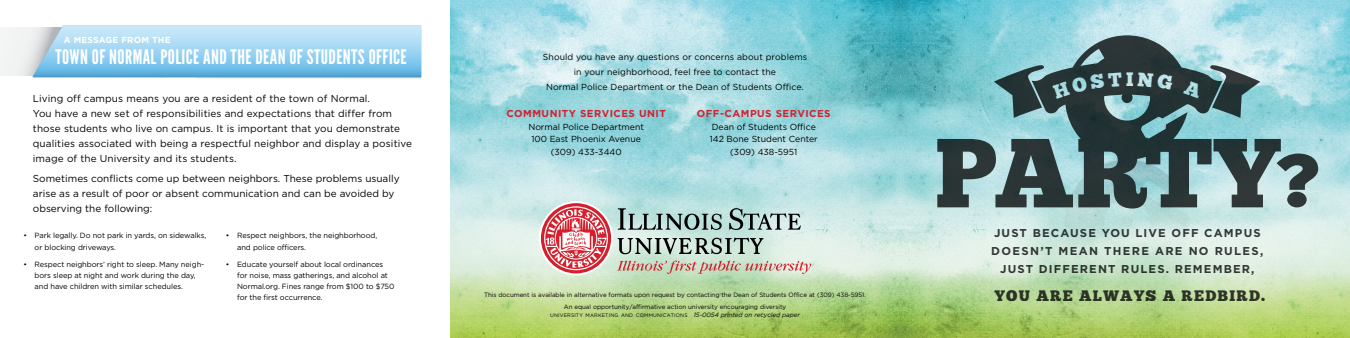
<style>
.page{position:relative;width:1350px;height:338px;background:#fff}
.page>*{position:absolute;margin:0;border:0;box-sizing:border-box;transform-origin:0 0}
.t1{font:97.75px "Chunk Five";letter-spacing:-.01em;color:#3b3c3c}
.t2{font:20px "League Gothic";letter-spacing:.02em;color:#fff}
.t3{font:19.5px "Chunk Five";color:#fff}
.t4{font:15.12px "Chunk Five";letter-spacing:.085em;color:#3b3c3c}
.t5{font:700 11.38px/18.2px "Gotham";letter-spacing:.1em;color:#3b3c3c;text-align:center}
.t6{font:10px/15px "Gotham";letter-spacing:.01em;color:#000}
.t7{font:700 10px "Gotham";letter-spacing:.05em;color:#d4202d}
.t8{font:8.75px/12.5px "Gotham";color:#000;text-align:center}
.t9{font:700 8.75px "Gotham";letter-spacing:.02em;color:#fff}
.t10{font:7.5px/11.2px "Gotham";letter-spacing:-.01em;color:#000}
.t11{font:6.25px/11.4px "Gotham";letter-spacing:-.01em;color:#000;text-align:center}
.t12{font:5px "Gotham";letter-spacing:.03em;color:#000}
.s1{font-style:italic;font-size:6.25px}
.s2{font-size:75.12px}
</style>
<div class="page">
<img style="left:450px;top:0;width:900px;height:338px">
<svg style="left:158px;top:77px;width:263px;height:2px"></svg>
<div style="left:0;top:28px;width:72px;height:47px;background:#f1f2f2"></div>
<svg style="left:32px;top:25px;width:389px;height:52px;background:#99d0ee"></svg>
<svg style="left:617px;top:260px;width:194px;height:14px;background:#ccbdad"></svg>
<svg style="left:618px;top:237px;width:145px;height:17px;background:#93a39b"></svg>
<svg style="left:729px;top:208px;width:72px;height:22px;background:#96acaa"></svg>
<svg style="left:618px;top:208px;width:104px;height:22px;background:#8faaa7"></svg>
<svg style="left:539px;top:201px;width:74px;height:74px"></svg>
<svg style="left:541px;top:203px;width:70px;height:70px"></svg>
<svg style="left:994px;top:35px;width:266px;height:249px;background:#96b8b7"></svg>
<p class="t9" style="left:64px;top:34px;width:108px">A MESSAGE FROM THE</p>
<h2 class="t2" style="left:55px;top:45px;width:353px">TOWN OF NORMAL POLICE AND THE DEAN OF STUDENTS OFFICE</h2>
<p class="t6" style="left:33px;top:90px;width:381px">Living off campus means you are a resident of the town of Normal.<br>You have a new set of responsibilities and expectations that differ from those students who live on campus. It is important that you demonstrate qualities associated with being a respectful neighbor and display a positive image of the University and its students.</p>
<p class="t6" style="left:33px;top:171px;width:368px">Sometimes conflicts come up between neighbors. These problems usually arise as a result of poor or absent communication and can be avoided by observing the following:</p>
<p class="t10" style="left:35px;top:230px;width:173px;text-indent:-11px">• Park legally. Do not park in yards, on sidewalks, or blocking driveways.</p>
<p class="t10" style="left:35px;top:258px;width:171px;text-indent:-11px">• Respect neighbors’ right to sleep. Many neigh&shy;bors sleep at night and work during the day, and have children with similar schedules.</p>
<p class="t10" style="left:237px;top:230px;width:142px;text-indent:-11px">• Respect neighbors, the neighborhood, and police officers.</p>
<p class="t10" style="left:237px;top:258px;width:159px;text-indent:-11px">• Educate yourself about local ordinances for noise, mass gatherings, and alcohol at Normal.org. Fines range from $100 to $750 for the first occurrence.</p>
<p class="t8" style="left:543px;top:49px;width:266px;line-height:15px">Should you have any questions or concerns about problems in your neighborhood, feel free to contact the<br>Normal Police Department or the Dean of Students Office.</p>
<p class="t7" style="left:507px;top:108px;width:161px">COMMUNITY SERVICES UNIT</p>
<p class="t8" style="left:528px;top:120px;width:117px">Normal Police Department<br>100 East Phoenix Avenue (309) 433-3440</p>
<p class="t7" style="left:697px;top:108px;width:135px">OFF-CAMPUS SERVICES</p>
<p class="t8" style="left:710px;top:120px;width:110px">Dean of Students Office<br>142 Bone Student Center (309) 438-5951</p>
<p class="t11" style="left:484px;top:289px;width:383px">This document is available in alternative formats upon request by contacting the Dean of Students Office at (309) 438-5951.<br>An equal opportunity/affirmative action university encouraging diversity</p>
<p class="t12" style="left:550px;top:312px;width:251px">UNIVERSITY MARKETING AND COMMUNICATIONS <span class="s1">15-0054 printed on recycled paper</span></p>
<h3 class="t3" style="left:1126px;top:70px;width:9px">I</h3>
<h1 class="t1" style="left:935px;top:127px;width:386px">PARTY<span class="s2">?</span></h1>
<p class="t5" style="left:991px;top:223px;width:274px">JUST BECAUSE YOU LIVE OFF CAMPUS<br>DOESN’T MEAN THERE ARE NO RULES,<br>JUST DIFFERENT RULES. REMEMBER,</p>
<h3 class="t4" style="left:995px;top:288px;width:272px">YOU ARE ALWAYS A REDBIRD.</h3>
</div>
